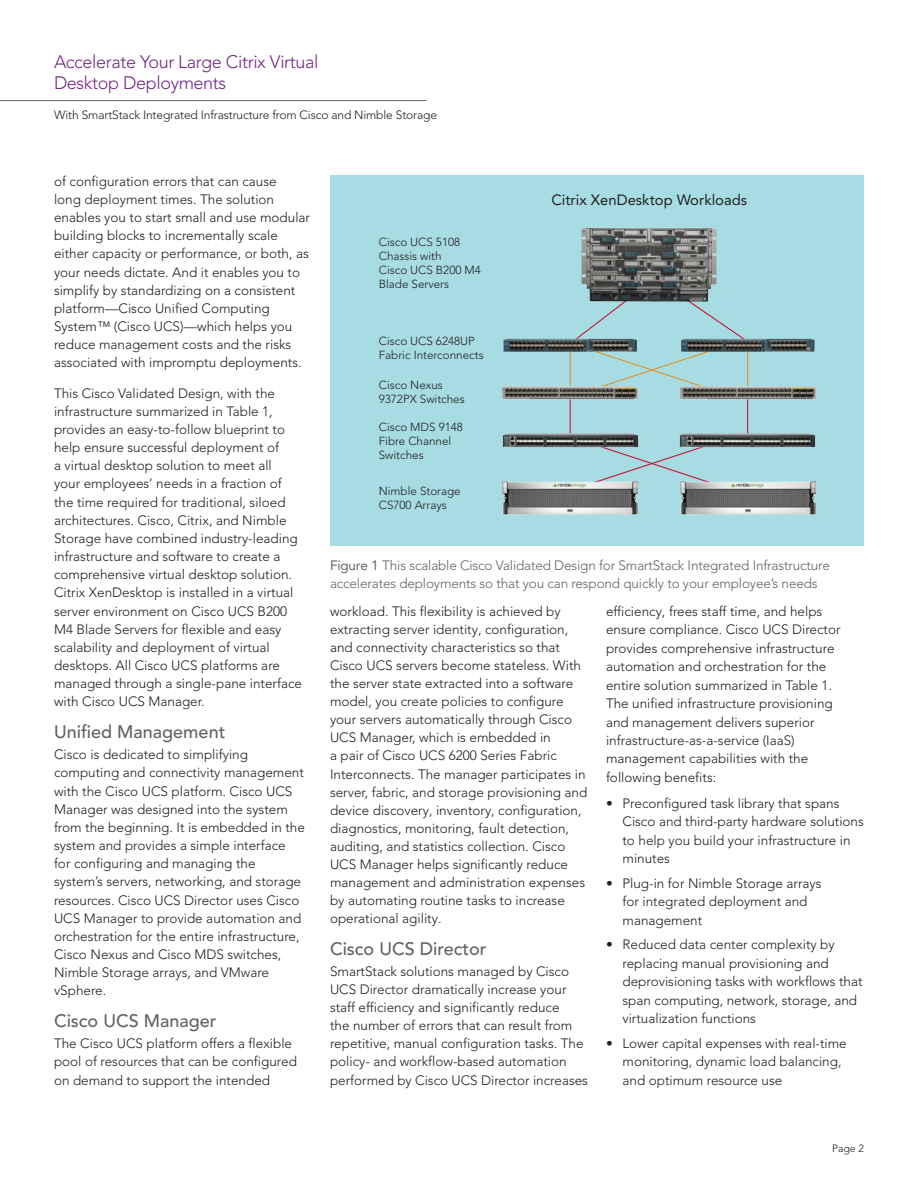
<style>
.page{position:relative;width:918px;height:1188px;background:#fff}
.page>*{position:absolute;margin:0;border:0;box-sizing:border-box;transform-origin:0 0}
.t1{font:300 18px/21px "Avenir LT Pro";letter-spacing:-.02em;color:#732982}
.Subhead_1{font:500 18px "Avenir LT Pro";color:#636366}
.t2{font:14.85px "Avenir LT Pro";color:#231f20}
.Body_1{font:300 13.5px/18.1px "Avenir LT Pro";color:#231f20}
.Body_Before_Bullets{font:300 13.5px/18.5px "Avenir LT Pro";color:#231f20}
.t3{font:300 13.5px/18px "Avenir LT Pro";letter-spacing:-.01em;color:#636366}
.t4{font:300 12px "Avenir LT Pro";letter-spacing:-.01em;color:#231f20}
.t5{font:300 11.7px/14px "Avenir LT Pro";color:#231f20}
.Folio{font:300 10.5px "Avenir LT Pro";color:#231f20}
.s1{font-weight:400}
</style>
<div class="page">
<hr style="left:0;top:100px;width:427px;height:1px;background:#636366">
<div style="left:330px;top:176px;width:534px;height:370px;background:#a7dce3"></div>
<svg style="left:570px;top:302px;width:180px;height:81px"></svg>
<svg style="left:597px;top:449px;width:110px;height:32px"></svg>
<hr style="left:747px;top:352px;width:1px;height:42px;background:#e19025">
<hr style="left:570px;top:396px;width:1px;height:43px;background:#c3102f">
<hr style="left:747px;top:396px;width:1px;height:43px;background:#c3102f">
<img style="left:581px;top:228px;width:136px;height:74px">
<img style="left:503px;top:339px;width:134px;height:13px">
<img style="left:681px;top:339px;width:134px;height:13px">
<img style="left:679px;top:383px;width:138px;height:20px">
<img style="left:501px;top:383px;width:138px;height:20px">
<img style="left:502px;top:431px;width:137px;height:18px">
<img style="left:679px;top:431px;width:137px;height:18px">
<img style="left:503px;top:481px;width:135px;height:34px">
<img style="left:680px;top:481px;width:135px;height:34px">
<h1 class="t1" style="left:54px;top:51px;width:266px">Accelerate Your Large Citrix Virtual<br>Desktop Deployments</h1>
<p class="t4" style="left:54px;top:108px;width:385px">With SmartStack Integrated Infrastructure from Cisco and Nimble Storage</p>
<p class="Body_1" style="left:54px;top:172px;width:258px">of configuration errors that can cause<br>long deployment times. The solution enables you to start small and use modular building blocks to incrementally scale either capacity or performance, or both, as your needs dictate. And it enables you to simplify by standardizing on a consistent platform—Cisco Unified Computing System™ (Cisco UCS)—which helps you reduce management costs and the risks associated with impromptu deployments.</p>
<p class="Body_1" style="left:54px;top:384px;width:250px">This Cisco Validated Design, with the infrastructure summarized in Table 1, provides an easy-to-follow blueprint to help ensure successful deployment of<br>a virtual desktop solution to meet all<br>your employees’ needs in a fraction of the time required for traditional, siloed architectures. Cisco, Citrix, and Nimble Storage have combined industry-leading infrastructure and software to create a comprehensive virtual desktop solution.<br>Citrix XenDesktop is installed in a virtual server environment on Cisco UCS B200<br>M4 Blade Servers for flexible and easy scalability and deployment of virtual desktops. All Cisco UCS platforms are managed through a single-pane interface with Cisco UCS Manager.</p>
<p class="Subhead_1" style="left:54px;top:721px;width:173px">Unified Management</p>
<p class="Body_1" style="left:54px;top:745px;width:252px">Cisco is dedicated to simplifying computing and connectivity management with the Cisco UCS platform. Cisco UCS Manager was designed into the system from the beginning. It is embedded in the system and provides a simple interface for configuring and managing the system’s servers, networking, and storage resources. Cisco UCS Director uses Cisco UCS Manager to provide automation and orchestration for the entire infrastructure, Cisco Nexus and Cisco MDS switches, Nimble Storage arrays, and VMware vSphere.</p>
<p class="Subhead_1" style="left:54px;top:1010px;width:164px">Cisco UCS Manager</p>
<p class="Body_1" style="left:54px;top:1034px;width:244px">The Cisco UCS platform offers a flexible pool of resources that can be configured on demand to support the intended</p>
<p class="t5" style="left:379px;top:235px;width:104px">Cisco UCS 5108<br>Chassis with<br>Cisco UCS B200 M4<br>Blade Servers</p>
<p class="t5" style="left:379px;top:334px;width:106px">Cisco UCS 6248UP<br>Fabric Interconnects</p>
<p class="t5" style="left:379px;top:378px;width:87px">Cisco Nexus<br>9372PX Switches</p>
<p class="t5" style="left:379px;top:420px;width:86px">Cisco MDS 9148<br>Fibre Channel<br>Switches</p>
<p class="t5" style="left:379px;top:484px;width:83px">Nimble Storage<br>CS700 Arrays</p>
<p class="t2" style="left:551px;top:191px;width:197px">Citrix XenDesktop Workloads</p>
<p class="t3" style="left:330px;top:556px;width:501px"><span class="s1">Figure 1</span> This scalable Cisco Validated Design for SmartStack Integrated Infrastructure accelerates deployments so that you can respond quickly to your employee’s needs</p>
<p class="Body_1" style="left:330px;top:602px;width:259px">workload. This flexibility is achieved by extracting server identity, configuration, and connectivity characteristics so that Cisco UCS servers become stateless. With the server state extracted into a software model, you create policies to configure your servers automatically through Cisco UCS Manager, which is embedded in<br>a pair of Cisco UCS 6200 Series Fabric Interconnects. The manager participates in server, fabric, and storage provisioning and device discovery, inventory, configuration, diagnostics, monitoring, fault detection, auditing, and statistics collection. Cisco UCS Manager helps significantly reduce management and administration expenses by automating routine tasks to increase operational agility.</p>
<p class="Subhead_1" style="left:330px;top:938px;width:158px">Cisco UCS Director</p>
<p class="Body_Before_Bullets" style="left:330px;top:962px;width:260px">SmartStack solutions managed by Cisco UCS Director dramatically increase your staff efficiency and significantly reduce<br>the number of errors that can result from repetitive, manual configuration tasks. The policy- and workflow-based automation performed by Cisco UCS Director increases</p>
<p class="Body_Before_Bullets" style="left:606px;top:602px;width:236px">efficiency, frees staff time, and helps ensure compliance. Cisco UCS Director provides comprehensive infrastructure automation and orchestration for the entire solution summarized in Table 1.<br>The unified infrastructure provisioning and management delivers superior infrastructure-as-a-service (IaaS) management capabilities with the following benefits:</p>
<p class="Body_1" style="left:622px;top:794px;width:243px;text-indent:-16px">• Preconfigured task library that spans<br>Cisco and third-party hardware solutions to help you build your infrastructure in minutes</p>
<p class="Body_1" style="left:622px;top:874px;width:201px;text-indent:-16px">• Plug-in for Nimble Storage arrays for integrated deployment and management</p>
<p class="Body_1" style="left:622px;top:935px;width:242px;text-indent:-16px">• Reduced data center complexity by replacing manual provisioning and deprovisioning tasks with workflows that span computing, network, storage, and virtualization functions</p>
<p class="Body_1" style="left:622px;top:1034px;width:226px;text-indent:-16px">• Lower capital expenses with real-time monitoring, dynamic load balancing, and optimum resource use</p>
<p class="Folio" style="left:832px;top:1142px;width:33px">Page 2</p>
</div>
